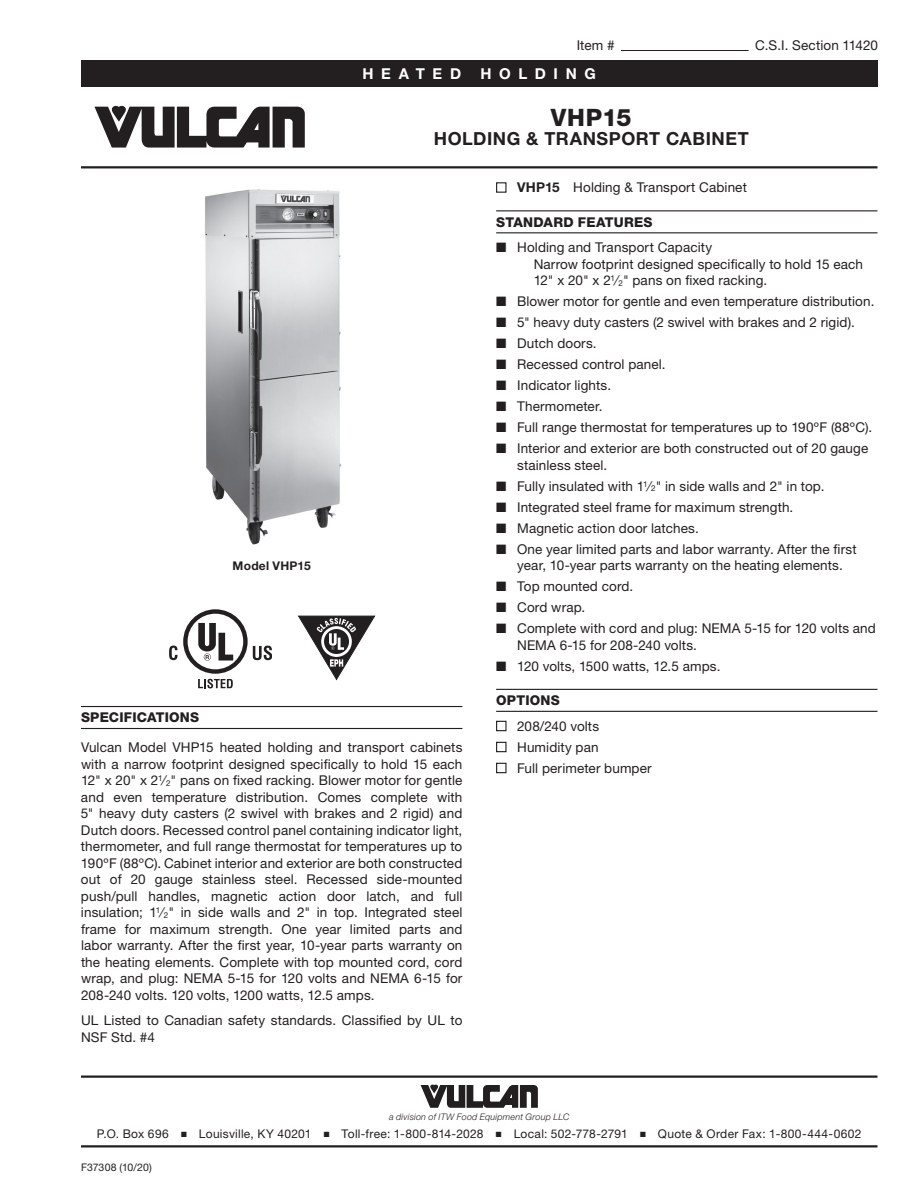
<style>
.page{position:relative;width:918px;height:1188px;background:#fff}
.page>*{position:absolute;margin:0;border:0;box-sizing:border-box;transform-origin:0 0}
.t1{font:800 24px "Helvetica Neue LT Std";letter-spacing:.015em;color:#231f20}
.t2{font:700 18px "Helvetica Neue LT Std";letter-spacing:.03em;color:#231f20}
.t3{font:700 15px "Helvetica Neue LT Std";letter-spacing:.51em;color:#fff}
.t4{font:13.5px/16.5px "Helvetica Neue LT Std";letter-spacing:.01em;color:#231f20}
.t5{font:800 13.5px "Helvetica Neue LT Std";letter-spacing:.015em;color:#231f20}
.t6{font:12px "Helvetica Neue LT Std";letter-spacing:.025em;color:#231f20}
.t7{font:700 12px "Helvetica Neue LT Std";letter-spacing:.02em;color:#231f20}
.t8{font:10.5px "Helvetica Neue LT Std";letter-spacing:.005em;color:#231f20}
.t9{font:italic 300 9px "Helvetica Neue LT Std";letter-spacing:.02em;color:#231f20}
.s1{font-size:8.1px}
.s2{font-weight:700}
</style>
<div class="page">
<div style="left:81px;top:60px;width:796px;height:27px;background:#231f20"></div>
<hr style="left:81px;top:1076px;width:797px;height:2px;background:#231f20">
<svg style="left:421px;top:1085px;width:117px;height:23px"></svg>
<hr style="left:81px;top:1145px;width:797px;height:3px;background:#231f20">
<svg style="left:94px;top:106px;width:211px;height:42px"></svg>
<hr style="left:81px;top:166px;width:797px;height:2px;background:#231f20">
<hr style="left:621px;top:50px;width:128px;height:1px;background:#231f20">
<svg style="left:298px;top:616px;width:77px;height:64px"></svg>
<svg style="left:169px;top:609px;width:103px;height:79px"></svg>
<hr style="left:496px;top:210px;width:381px;height:1px;background:#231f20">
<hr style="left:496px;top:232px;width:381px;height:1px;background:#231f20">
<hr style="left:496px;top:689px;width:381px;height:1px;background:#231f20">
<hr style="left:496px;top:711px;width:381px;height:1px;background:#231f20">
<hr style="left:81px;top:706px;width:381px;height:1px;background:#231f20">
<hr style="left:81px;top:728px;width:381px;height:1px;background:#231f20">
<img style="left:204px;top:189px;width:138px;height:356px">
<p class="t4" style="left:577px;top:37px;width:39px">Item #</p>
<p class="t4" style="left:755px;top:37px;width:124px">C.S.I. Section 11420</p>
<p class="t3" style="left:363px;top:64px;width:100px">HEATED</p>
<p class="t3" style="left:480px;top:64px;width:117px">HOLDING</p>
<h1 class="t1" style="left:551px;top:103px;width:82px">VHP15</h1>
<h2 class="t2" style="left:434px;top:128px;width:316px">HOLDING &amp; TRANSPORT CABINET</h2>
<p class="t7" style="left:233px;top:558px;width:80px">Model VHP15</p>
<p class="t5" style="left:81px;top:709px;width:120px">SPECIFICATIONS</p>
<p class="t4" style="left:81px;top:739px;width:383px;text-align:justify">Vulcan Model VHP15 heated holding and transport cabinets with a narrow footprint designed specifically to hold 15 each 12" x 20" x 2<sup>1</sup>⁄<span class="s1">2</span>" pans on fixed racking. Blower motor for gentle and even temperature distribution. Comes complete with 5" heavy duty casters (2 swivel with brakes and 2 rigid) and Dutch doors. Recessed control panel containing indicator light, thermometer, and full range thermostat for temperatures up to 190ºF (88ºC). Cabinet interior and exterior are both constructed out of 20 gauge stainless steel. Recessed side-mounted push/pull handles, magnetic action door latch, and full insulation; 1<sup>1</sup>⁄<span class="s1">2</span>" in side walls and 2" in top. Integrated steel frame for maximum strength. One year limited parts and labor warranty. After the first year, 10-year parts warranty on the heating elements. Complete with top mounted cord, cord wrap, and plug: NEMA 5-15 for 120 volts and NEMA 6-15 for 208-240 volts. 120 volts, 1200 watts, 12.5 amps.</p>
<p class="t4" style="left:81px;top:1012px;width:383px">UL Listed to Canadian safety standards. Classified by UL to<br>NSF Std. #4</p>
<p class="t4" style="left:496px;top:179px;width:252px">■ <span class="s2">VHP15</span> Holding &amp; Transport Cabinet</p>
<p class="t5" style="left:496px;top:214px;width:158px">STANDARD FEATURES</p>
<p class="t4" style="left:534px;top:239px;width:331px;text-indent:-38px">■ Holding and Transport Capacity<br>Narrow footprint designed specifically to hold 15 each<br>12" x 20" x 2<sup>1</sup>⁄<span class="s1">2</span>" pans on fixed racking.</p>
<p class="t4" style="left:496px;top:293px;width:380px">■ Blower motor for gentle and even temperature distribution.</p>
<p class="t4" style="left:496px;top:314px;width:360px">■ 5" heavy duty casters (2 swivel with brakes and 2 rigid).</p>
<p class="t4" style="left:496px;top:335px;width:102px">■ Dutch doors.</p>
<p class="t4" style="left:496px;top:356px;width:171px">■ Recessed control panel.</p>
<p class="t4" style="left:496px;top:377px;width:116px">■ Indicator lights.</p>
<p class="t4" style="left:496px;top:398px;width:108px">■ Thermometer.</p>
<p class="t4" style="left:496px;top:419px;width:378px">■ Full range thermostat for temperatures up to 190ºF (88ºC).</p>
<p class="t4" style="left:517px;top:440px;width:353px;text-indent:-21px">■ Interior and exterior are both constructed out of 20 gauge stainless steel.</p>
<p class="t4" style="left:496px;top:477px;width:330px">■ Fully insulated with 1<sup>1</sup>⁄<span class="s1">2</span>" in side walls and 2" in top.</p>
<p class="t4" style="left:496px;top:498px;width:299px">■ Integrated steel frame for maximum strength.</p>
<p class="t4" style="left:496px;top:519px;width:204px">■ Magnetic action door latches.</p>
<p class="t4" style="left:496px;top:540px;width:362px;text-align:center">■ One year limited parts and labor warranty. After the first year, 10-year parts warranty on the heating elements.</p>
<p class="t4" style="left:496px;top:578px;width:139px">■ Top mounted cord.</p>
<p class="t4" style="left:496px;top:599px;width:91px">■ Cord wrap.</p>
<p class="t4" style="left:517px;top:620px;width:360px;text-indent:-21px">■ Complete with cord and plug: NEMA 5-15 for 120 volts and<br>NEMA 6-15 for 208-240 volts.</p>
<p class="t4" style="left:496px;top:657px;width:226px">■ 120 volts, 1500 watts, 12.5 amps.</p>
<p class="t5" style="left:496px;top:692px;width:65px">OPTIONS</p>
<p class="t4" style="left:496px;top:717px;width:104px">■ 208/240 volts</p>
<p class="t4" style="left:496px;top:738px;width:104px">■ Humidity pan</p>
<p class="t4" style="left:496px;top:759px;width:157px">■ Full perimeter bumper</p>
<p class="t9" style="left:389px;top:1111px;width:182px">a division of ITW Food Equipment Group LLC</p>
<p class="t6" style="left:97px;top:1127px;width:766px">P.O. Box 696 ■ Louisville, KY 40201 ■ Toll-free: 1-800-814-2028 ■ Local: 502-778-2791 ■ Quote &amp; Order Fax: 1-800-444-0602</p>
<p class="t8" style="left:81px;top:1161px;width:72px">F37308 (10/20)</p>
</div>
